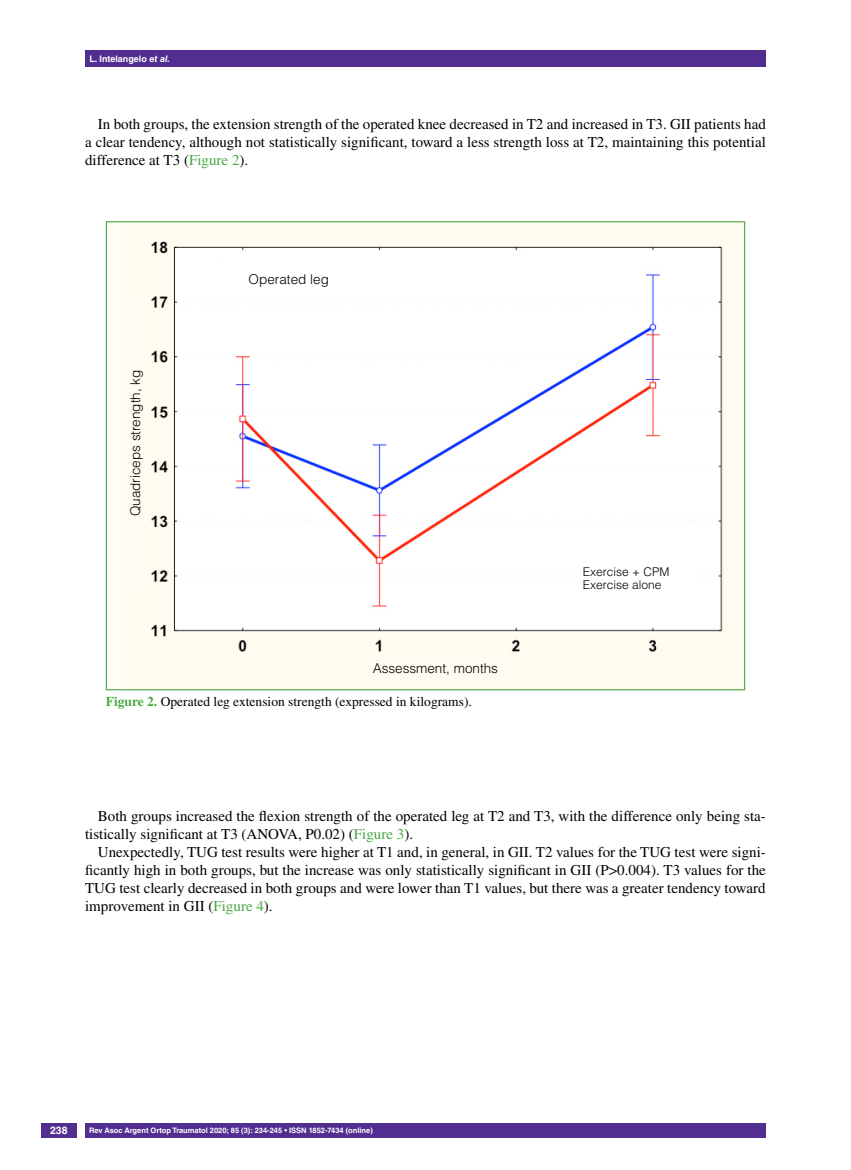
<style>
.page{position:relative;width:851px;height:1170px;background:#fff}
.page>*{position:absolute;margin:0;border:0;box-sizing:border-box;transform-origin:0 0}
.t1{font:15px/18px "Times LT Std";color:#000;text-align:justify}
.t2{font:13.5px "Times LT Std";color:#000}
.t3{font:300 13.5px "Helvetica LT Std";color:#000}
.t4{font:300 12px/13.5px "Helvetica LT Std";color:#000}
.t5{font:700 10.5px "Helvetica LT Std";color:#fff}
.t6{font:700 9px "Helvetica LT Std";color:#fff}
.t7{font:700 7.5px "Helvetica LT Std";color:#fff}
.s1{font-style:italic}
.s2{color:#49a942}
.s3{font-weight:700;color:#49a942}
</style>
<div class="page">
<div style="left:41px;top:1123px;width:36px;height:14px;background:#522e91"></div>
<div style="left:85px;top:50px;width:680px;height:17px;background:#522e91"></div>
<div style="left:85px;top:1123px;width:680px;height:14px;background:#522e91"></div>
<img style="left:108px;top:223px;width:635px;height:465px">
<div style="left:356px;top:655px;width:158px;height:25px;background:#fffbf0"></div>
<div style="left:578px;top:558px;width:118px;height:39px;background:#fff"></div>
<div style="left:209px;top:266px;width:159px;height:25px;background:#fff"></div>
<div style="left:122px;top:291px;width:26px;height:303px;background:#fffbf0"></div>
<p class="t6" style="left:89px;top:53px;width:82px">L. Intelangelo <span class="s1">et al.</span></p>
<p class="t1" style="left:85px;top:115px;width:682px;text-indent:13px">In both groups, the extension strength of the operated knee decreased in T2 and increased in T3. GII patients had a clear tendency, although not statistically significant, toward a less strength loss at T2, maintaining this potential difference at T3 (<span class="s2">Figure 2</span>).</p>
<p class="t3" style="left:127px;top:516px;width:148px;rotate:-90deg">Quadriceps strength, kg</p>
<p class="t3" style="left:248px;top:270px;width:82px">Operated leg</p>
<p class="t3" style="left:372px;top:659px;width:127px">Assessment, months</p>
<p class="t2" style="left:106px;top:693px;width:367px"><span class="s3">Figure 2.</span> Operated leg extension strength (expressed in kilograms).</p>
<p class="t4" style="left:583px;top:564px;width:88px">Exercise + CPM<br>Exercise alone</p>
<p class="t1" style="left:85px;top:807px;width:682px;text-indent:13px">Both groups increased the flexion strength of the operated leg at T2 and T3, with the difference only being sta&shy;tistically significant at T3 (ANOVA, P0.02) (<span class="s2">Figure 3</span>).</p>
<p class="t1" style="left:85px;top:843px;width:682px;text-indent:13px">Unexpectedly, TUG test results were higher at T1 and, in general, in GII. T2 values for the TUG test were signi&shy;ficantly high in both groups, but the increase was only statistically significant in GII (P&gt;0.004). T3 values for the TUG test clearly decreased in both groups and were lower than T1 values, but there was a greater tendency toward improvement in GII (<span class="s2">Figure 4</span>).</p>
<p class="t5" style="left:50px;top:1124px;width:19px">238</p>
<p class="t7" style="left:89px;top:1125px;width:285px">Rev Asoc Argent Ortop Traumatol 2020; 85 (3): 234-245 • ISSN 1852-7434 (online)</p>
</div>
